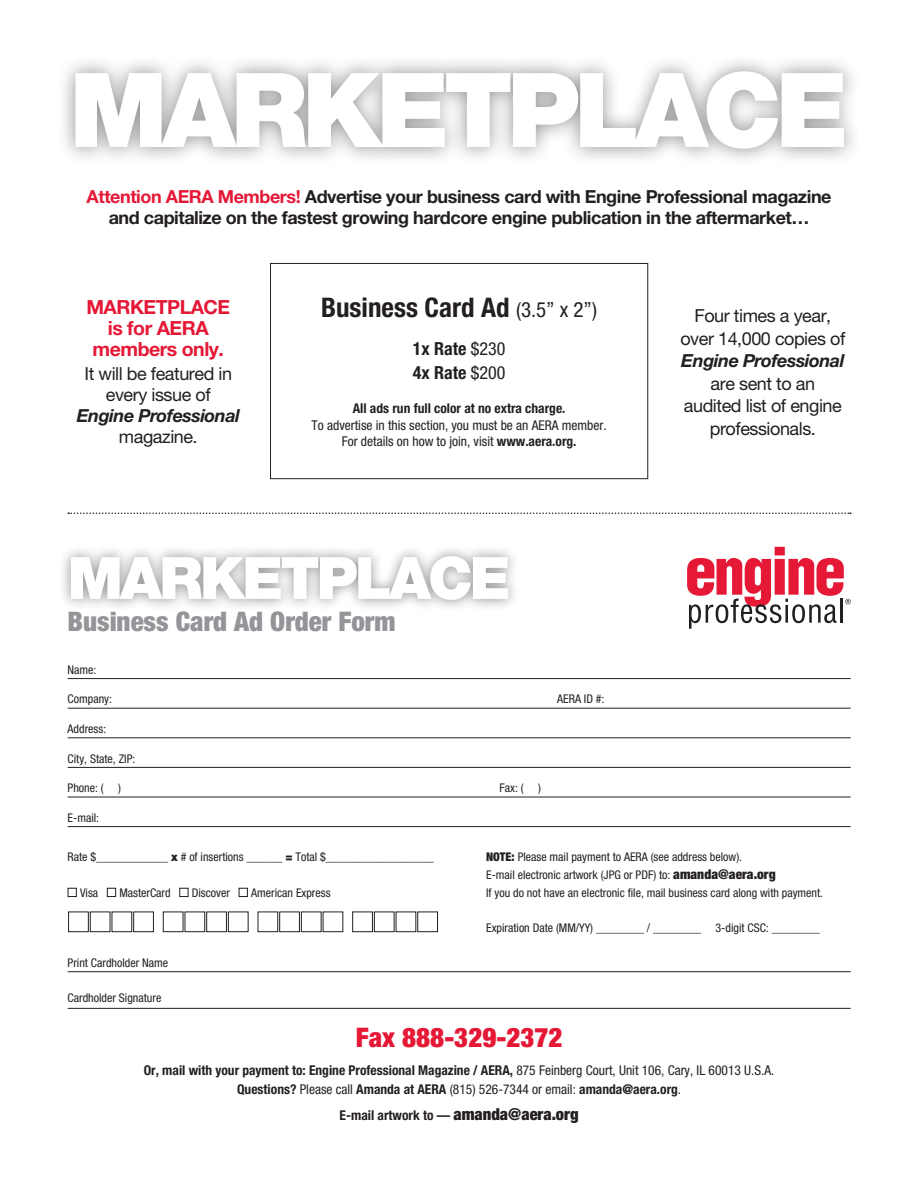
<style>
.page{position:relative;width:918px;height:1188px;background:#fff}
.page>*{position:absolute;margin:0;border:0;box-sizing:border-box;transform-origin:0 0}
.Editorial_text{font:900 103.5px "Helvetica Neue";letter-spacing:-.055em;color:#fff}
.Editorial_text-2{font:900 58.5px "Helvetica Neue";letter-spacing:-.05em;color:#fff}
.t1{font:700 condensed 27px "Helvetica Neue";color:#231f20}
.t2{font:900 condensed 27px "Helvetica Neue";color:#939598}
.t3{font:900 condensed 27px "Helvetica Neue";color:#e51836}
.t4{font:700 19.5px/21px "Helvetica Neue";letter-spacing:-.025em;color:#e51836;text-align:center}
.t5{font:18px/22.5px "Helvetica Neue";letter-spacing:-.025em;color:#231f20;text-align:center}
.t6{font:700 18px/21px "Helvetica Neue";letter-spacing:-.025em;color:#231f20;text-align:center}
.t7{font:700 condensed 18px/24px "Helvetica Neue";color:#231f20}
.t8{font:700 condensed 13.5px/19px "Helvetica Neue";color:#231f20;text-align:center}
.t9{font:condensed 13.5px/16.5px "Helvetica Neue";color:#231f20;text-align:center}
.t10{font:condensed 12px/17.5px "Helvetica Neue";color:#231f20}
.s1{color:#e51836}
.s2{font-weight:700;font-style:italic}
.s3{font-weight:400;font-size:21px}
.s4{font-weight:400}
.s5{font-weight:700}
.s6{font-weight:900;font-stretch:normal}
.s7{font-weight:900}
.s8{font-weight:900;font-size:13.5px}
.s9{font-weight:900;font-size:16.5px}
</style>
<div class="page">
<div style="left:270px;top:263px;width:378px;height:216px;border:1px solid #231f20"></div>
<div style="left:57px;top:53px;width:806px;height:114px;background:#231f20;opacity:.5"></div>
<svg style="left:687px;top:547px;width:164px;height:82px"></svg>
<div style="left:59px;top:544px;width:462px;height:68px;background:#231f20;opacity:.5"></div>
<hr style="left:68px;top:678px;width:783px;height:1px;background:#231f20">
<hr style="left:68px;top:708px;width:783px;height:1px;background:#231f20">
<hr style="left:68px;top:737px;width:783px;height:1px;background:#231f20">
<hr style="left:68px;top:767px;width:783px;height:1px;background:#231f20">
<hr style="left:68px;top:797px;width:783px;height:1px;background:#231f20">
<hr style="left:68px;top:826px;width:783px;height:1px;background:#231f20">
<hr style="left:68px;top:971px;width:783px;height:1px;background:#231f20">
<hr style="left:68px;top:1008px;width:783px;height:1px;background:#231f20">
<div style="left:68px;top:888px;width:9px;height:9px;border:1px solid #231f20"></div>
<div style="left:107px;top:888px;width:9px;height:9px;border:1px solid #231f20"></div>
<div style="left:180px;top:888px;width:8px;height:9px;border:1px solid #231f20"></div>
<div style="left:239px;top:888px;width:9px;height:9px;border:1px solid #231f20"></div>
<div style="left:68px;top:912px;width:21px;height:20px;border:1px solid #231f20"></div>
<div style="left:90px;top:912px;width:20px;height:20px;border:1px solid #231f20"></div>
<div style="left:112px;top:912px;width:20px;height:20px;border:1px solid #231f20"></div>
<div style="left:133px;top:912px;width:21px;height:20px;border:1px solid #231f20"></div>
<div style="left:163px;top:912px;width:20px;height:20px;border:1px solid #231f20"></div>
<div style="left:185px;top:912px;width:20px;height:20px;border:1px solid #231f20"></div>
<div style="left:206px;top:912px;width:21px;height:20px;border:1px solid #231f20"></div>
<div style="left:228px;top:912px;width:20px;height:20px;border:1px solid #231f20"></div>
<div style="left:258px;top:912px;width:20px;height:20px;border:1px solid #231f20"></div>
<div style="left:279px;top:912px;width:21px;height:20px;border:1px solid #231f20"></div>
<div style="left:301px;top:912px;width:20px;height:20px;border:1px solid #231f20"></div>
<div style="left:323px;top:912px;width:20px;height:20px;border:1px solid #231f20"></div>
<div style="left:352px;top:912px;width:21px;height:20px;border:1px solid #231f20"></div>
<div style="left:374px;top:912px;width:20px;height:20px;border:1px solid #231f20"></div>
<div style="left:396px;top:912px;width:20px;height:20px;border:1px solid #231f20"></div>
<div style="left:418px;top:912px;width:20px;height:20px;border:1px solid #231f20"></div>
<svg style="left:68px;top:513px;width:783px;height:1px"></svg>
<p class="Editorial_text" style="left:70px;top:48px;width:780px">MARKETPLACE</p>
<p class="t6" style="left:87px;top:186px;width:746px"><span class="s1">Attention AERA Members!</span> Advertise your business card with Engine Professional magazine and capitalize on the fastest growing hardcore engine publication in the aftermarket…</p>
<p class="t4" style="left:86px;top:296px;width:145px">MARKETPLACE is for AERA members only.</p>
<p class="t5" style="left:77px;top:363px;width:165px;line-height:21px">It will be featured in every issue of<br><span class="s2">Engine Professional </span>magazine.</p>
<p class="t1" style="left:321px;top:291px;width:277px">Business Card Ad <span class="s3">(3.5” x 2”)</span></p>
<p class="t7" style="left:413px;top:336px;width:94px">1x Rate <span class="s4">$230<br></span>4x Rate <span class="s4">$200</span></p>
<p class="t9" style="left:312px;top:400px;width:297px"><span class="s5">All ads run full color at no extra charge.<br></span>To advertise in this section, you must be an AERA member.<br>For details on how to join, visit <span class="s5">www.aera.org.</span></p>
<p class="t5" style="left:680px;top:304px;width:167px">Four times a year, over 14,000 copies of<br><span class="s2">Engine Professional </span>are sent to an audited list of engine professionals.</p>
<p class="Editorial_text-2" style="left:68px;top:543px;width:445px">MARKETPLACE</p>
<p class="t2" style="left:68px;top:604px;width:329px">Business Card Ad Order Form</p>
<p class="t10" style="left:68px;top:661px;width:30px">Name:</p>
<p class="t10" style="left:68px;top:690px;width:46px">Company:</p>
<p class="t10" style="left:557px;top:690px;width:49px">AERA ID #:</p>
<p class="t10" style="left:68px;top:720px;width:40px">Address:</p>
<p class="t10" style="left:68px;top:749px;width:69px">City, State, ZIP:</p>
<p class="t10" style="left:68px;top:779px;width:55px">Phone: ( )</p>
<p class="t10" style="left:500px;top:779px;width:43px">Fax: ( )</p>
<p class="t10" style="left:68px;top:809px;width:33px">E-mail:</p>
<p class="t10" style="left:68px;top:848px;width:368px">Rate $____________ <span class="s6">x</span> # of insertions ______ <span class="s6">=</span> Total $__________________</p>
<p class="t10" style="left:486px;top:848px;width:291px"><span class="s7">NOTE:</span> Please mail payment to AERA (see address below).<br>E-mail electronic artwork (JPG or PDF) to: <span class="s8">amanda@aera.org</span></p>
<p class="t10" style="left:80px;top:883px;width:20px">Visa</p>
<p class="t10" style="left:119px;top:883px;width:53px">MasterCard</p>
<p class="t10" style="left:192px;top:883px;width:40px">Discover</p>
<p class="t10" style="left:251px;top:883px;width:81px">American Express</p>
<p class="t10" style="left:486px;top:883px;width:339px">If you do not have an electronic file, mail business card along with payment.</p>
<p class="t10" style="left:486px;top:919px;width:335px">Expiration Date (MM/YY) ________ / ________ 3-digit CSC: ________</p>
<p class="t10" style="left:68px;top:954px;width:102px">Print Cardholder Name</p>
<p class="t10" style="left:68px;top:989px;width:95px">Cardholder Signature</p>
<p class="t3" style="left:356px;top:1020px;width:208px">Fax 888-329-2372</p>
<p class="t8" style="left:144px;top:1060px;width:632px">Or, mail with your payment to: Engine Professional Magazine / AERA, <span class="s4">875 Feinberg Court, Unit 106, Cary, IL 60013 U.S.A.<br></span>Questions? <span class="s4">Please call</span> Amanda at AERA <span class="s4">(815) 526-7344 or email:</span> amanda@aera.org<span class="s4">.</span></p>
<p class="t8" style="left:340px;top:1106px;width:240px">E-mail artwork to — <span class="s9">amanda@aera.org</span></p>
</div>
